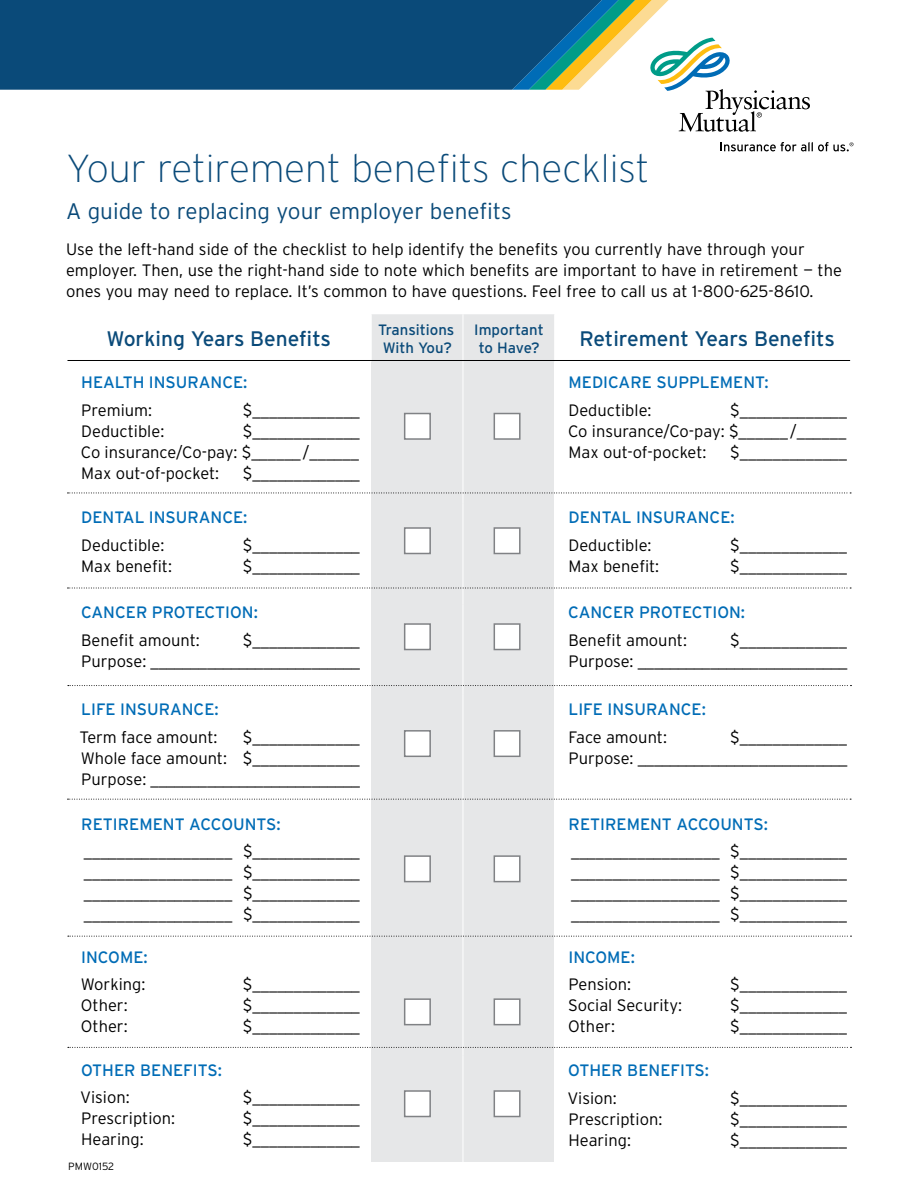
<style>
.page{position:relative;width:918px;height:1188px;background:#fff}
.page>*{position:absolute;margin:0;border:0;box-sizing:border-box;transform-origin:0 0}
.t1{font:200 39px "Interstate";color:#0a4a79}
.t2{font:300 22.5px "Interstate";color:#0a4a79}
.t3{font:21px "Interstate";letter-spacing:-.005em;color:#0a4a79}
.t4{font:300 16.5px/21px "Interstate";color:#000;text-align:justify}
.t5{font:16.5px "Interstate";color:#006cb6}
.t6{font:15px/18px "Interstate";color:#0a4a79}
.t7{font:300 10.5px "Interstate";color:#000}
</style>
<div class="page">
<div style="left:372px;top:360px;width:182px;height:801px;background:#e6e7e8"></div>
<div style="left:372px;top:314px;width:182px;height:48px;background:#e6e7e8"></div>
<hr style="left:463px;top:314px;width:1px;height:48px;background:#fff">
<hr style="left:463px;top:362px;width:1px;height:141px;background:#fff">
<hr style="left:463px;top:503px;width:1px;height:102px;background:#fff">
<hr style="left:463px;top:605px;width:1px;height:90px;background:#fff">
<hr style="left:463px;top:695px;width:1px;height:108px;background:#fff">
<hr style="left:463px;top:803px;width:1px;height:133px;background:#fff">
<hr style="left:463px;top:936px;width:1px;height:120px;background:#fff">
<hr style="left:463px;top:1056px;width:1px;height:108px;background:#fff">
<div style="left:404px;top:1090px;width:27px;height:27px;background:#fff;border:2px solid #808285"></div>
<div style="left:404px;top:998px;width:27px;height:27px;background:#fff;border:2px solid #808285"></div>
<div style="left:404px;top:730px;width:27px;height:27px;background:#fff;border:2px solid #808285"></div>
<div style="left:404px;top:527px;width:27px;height:27px;background:#fff;border:2px solid #808285"></div>
<div style="left:404px;top:413px;width:27px;height:27px;background:#fff;border:2px solid #808285"></div>
<div style="left:404px;top:623px;width:27px;height:27px;background:#fff;border:2px solid #808285"></div>
<div style="left:404px;top:855px;width:27px;height:27px;background:#fff;border:2px solid #808285"></div>
<div style="left:494px;top:1090px;width:27px;height:27px;background:#fff;border:2px solid #808285"></div>
<div style="left:494px;top:998px;width:27px;height:27px;background:#fff;border:2px solid #808285"></div>
<div style="left:494px;top:730px;width:27px;height:27px;background:#fff;border:2px solid #808285"></div>
<div style="left:494px;top:527px;width:27px;height:27px;background:#fff;border:2px solid #808285"></div>
<div style="left:494px;top:413px;width:27px;height:27px;background:#fff;border:2px solid #808285"></div>
<div style="left:494px;top:623px;width:27px;height:27px;background:#fff;border:2px solid #808285"></div>
<div style="left:494px;top:855px;width:27px;height:27px;background:#fff;border:2px solid #808285"></div>
<hr style="left:67px;top:360px;width:783px;height:1px;background:#000">
<svg style="left:68px;top:493px;width:783px;height:1px"></svg>
<svg style="left:68px;top:588px;width:783px;height:1px"></svg>
<svg style="left:68px;top:685px;width:783px;height:1px"></svg>
<svg style="left:68px;top:799px;width:783px;height:1px"></svg>
<svg style="left:68px;top:936px;width:783px;height:1px"></svg>
<svg style="left:68px;top:1047px;width:783px;height:1px"></svg>
<div style="left:0;top:0;width:512px;height:90px;background:#0a4a79"></div>
<svg style="left:512px;top:0;width:298px;height:132px"></svg>
<svg style="left:721px;top:142px;width:132px;height:9px"></svg>
<h1 class="t1" style="left:66px;top:145px;width:585px">Your retirement benefits checklist</h1>
<h2 class="t2" style="left:66px;top:198px;width:447px">A guide to replacing your employer benefits</h2>
<p class="t4" style="left:66px;top:239px;width:778px;text-align:left">Use the left-hand side of the checklist to help identify the benefits you currently have through your employer. Then, use the right-hand side to note which benefits are important to have in retirement — the ones you may need to replace. It’s common to have questions. Feel free to call us at 1-800-625-8610.</p>
<p class="t3" style="left:107px;top:326px;width:226px">Working Years Benefits</p>
<p class="t6" style="left:378px;top:321px;width:78px">Transitions<br>With You?</p>
<p class="t6" style="left:474px;top:321px;width:71px;text-align:center">Important to Have?</p>
<p class="t3" style="left:579px;top:326px;width:257px">Retirement Years Benefits</p>
<p class="t5" style="left:81px;top:372px;width:168px">HEALTH INSURANCE:</p>
<p class="t4" style="left:81px;top:400px;width:72px">Premium:</p>
<p class="t4" style="left:243px;top:400px;width:118px">$_____________</p>
<p class="t4" style="left:81px;top:421px;width:85px">Deductible:</p>
<p class="t5" style="left:569px;top:372px;width:201px">MEDICARE SUPPLEMENT:</p>
<p class="t4" style="left:569px;top:400px;width:85px">Deductible:</p>
<p class="t4" style="left:568px;top:400px;width:280px;text-indent:162px">$_____________ Co insurance/Co-pay: $______/______ Max out-of-pocket:</p>
<p class="t4" style="left:81px;top:421px;width:280px;text-indent:162px">$_____________ Co insurance/Co-pay: $______/______ Max out-of-pocket:</p>
<p class="t4" style="left:730px;top:442px;width:118px">$_____________</p>
<p class="t4" style="left:243px;top:463px;width:118px">$_____________</p>
<p class="t5" style="left:81px;top:507px;width:168px">DENTAL INSURANCE:</p>
<p class="t4" style="left:81px;top:535px;width:85px">Deductible:</p>
<p class="t4" style="left:243px;top:535px;width:118px">$_____________</p>
<p class="t4" style="left:81px;top:556px;width:92px">Max benefit:</p>
<p class="t4" style="left:243px;top:556px;width:118px">$_____________</p>
<p class="t5" style="left:81px;top:602px;width:178px">CANCER PROTECTION:</p>
<p class="t4" style="left:81px;top:629px;width:120px">Benefit amount:</p>
<p class="t4" style="left:81px;top:629px;width:280px;text-align:right">$_____________<br>Purpose: __________________________</p>
<p class="t5" style="left:81px;top:699px;width:139px">LIFE INSURANCE:</p>
<p class="t4" style="left:79px;top:726px;width:140px">Term face amount:</p>
<p class="t4" style="left:81px;top:726px;width:281px;text-indent:162px">$_____________ Whole face amount: $_____________ Purpose: __________________________</p>
<p class="t5" style="left:81px;top:814px;width:201px">RETIREMENT ACCOUNTS:</p>
<p class="t4" style="left:84px;top:841px;width:278px">__________________ $_____________ __________________ $_____________ __________________ $_____________ __________________ $_____________</p>
<p class="t5" style="left:81px;top:947px;width:68px">INCOME:</p>
<p class="t4" style="left:81px;top:974px;width:66px">Working:</p>
<p class="t4" style="left:243px;top:974px;width:118px">$_____________</p>
<p class="t4" style="left:81px;top:995px;width:48px">Other:</p>
<p class="t4" style="left:243px;top:995px;width:118px">$_____________</p>
<p class="t4" style="left:81px;top:1016px;width:48px">Other:</p>
<p class="t4" style="left:243px;top:1016px;width:118px">$_____________</p>
<p class="t5" style="left:81px;top:1060px;width:142px">OTHER BENEFITS:</p>
<p class="t4" style="left:80px;top:1087px;width:51px">Vision:</p>
<p class="t4" style="left:243px;top:1087px;width:118px">$_____________</p>
<p class="t4" style="left:81px;top:1108px;width:95px">Prescription:</p>
<p class="t4" style="left:243px;top:1108px;width:118px">$_____________</p>
<p class="t4" style="left:81px;top:1129px;width:64px">Hearing:</p>
<p class="t4" style="left:243px;top:1129px;width:118px">$_____________</p>
<p class="t7" style="left:68px;top:1160px;width:47px">PMW0152</p>
<p class="t5" style="left:569px;top:507px;width:168px">DENTAL INSURANCE:</p>
<p class="t4" style="left:569px;top:535px;width:85px">Deductible:</p>
<p class="t4" style="left:730px;top:535px;width:118px">$_____________</p>
<p class="t4" style="left:569px;top:556px;width:92px">Max benefit:</p>
<p class="t4" style="left:730px;top:556px;width:118px">$_____________</p>
<p class="t5" style="left:568px;top:602px;width:178px">CANCER PROTECTION:</p>
<p class="t4" style="left:569px;top:629px;width:120px">Benefit amount:</p>
<p class="t4" style="left:569px;top:629px;width:280px;text-align:right">$_____________<br>Purpose: __________________________</p>
<p class="t5" style="left:569px;top:699px;width:139px">LIFE INSURANCE:</p>
<p class="t4" style="left:569px;top:726px;width:100px">Face amount:</p>
<p class="t4" style="left:569px;top:726px;width:280px;text-align:right">$_____________<br>Purpose: __________________________</p>
<p class="t5" style="left:569px;top:814px;width:201px">RETIREMENT ACCOUNTS:</p>
<p class="t4" style="left:571px;top:841px;width:278px">__________________ $_____________ __________________ $_____________ __________________ $_____________ __________________ $_____________</p>
<p class="t5" style="left:568px;top:947px;width:68px">INCOME:</p>
<p class="t4" style="left:569px;top:974px;width:64px">Pension:</p>
<p class="t4" style="left:730px;top:974px;width:118px">$_____________</p>
<p class="t4" style="left:568px;top:995px;width:115px">Social Security:</p>
<p class="t4" style="left:730px;top:995px;width:118px">$_____________</p>
<p class="t4" style="left:568px;top:1016px;width:48px">Other:</p>
<p class="t4" style="left:730px;top:1016px;width:118px">$_____________</p>
<p class="t5" style="left:568px;top:1060px;width:142px">OTHER BENEFITS:</p>
<p class="t4" style="left:567px;top:1087px;width:51px">Vision:</p>
<p class="t4" style="left:730px;top:1087px;width:118px">$_____________</p>
<p class="t4" style="left:569px;top:1108px;width:95px">Prescription:</p>
<p class="t4" style="left:730px;top:1108px;width:118px">$_____________</p>
<p class="t4" style="left:569px;top:1129px;width:64px">Hearing:</p>
<p class="t4" style="left:730px;top:1129px;width:118px">$_____________</p>
</div>
